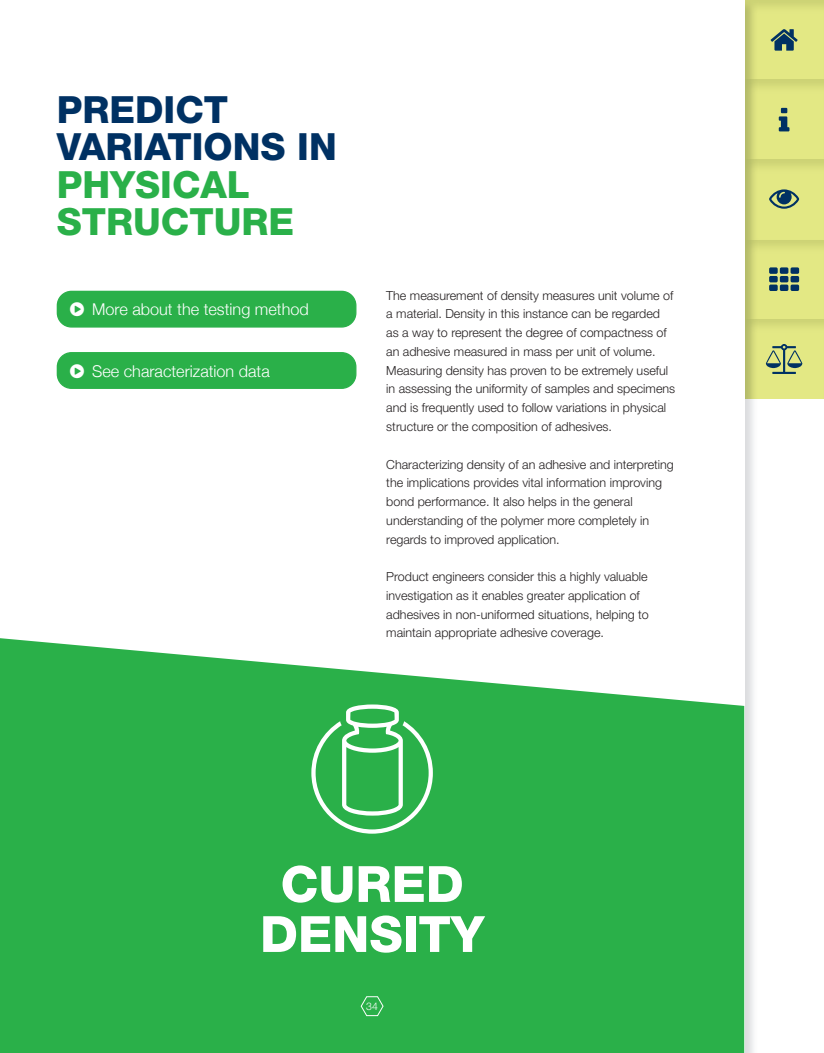
<style>
.page{position:relative;width:824px;height:1053px;background:#fff}
.page>*{position:absolute;margin:0;border:0;box-sizing:border-box;transform-origin:0 0}
.t1{font:800 50px/50px "Helvetica Neue LT Std";color:#fff;text-align:center}
.t2{font:800 37.5px/37.5px "Helvetica Neue LT Std";color:#003163}
.t3{font:800 37.5px/37.5px "Helvetica Neue LT Std";color:#2ab049}
.t4{font:300 16.25px "Helvetica Neue";color:#fff}
.t5{font:300 12.5px/18.8px "Helvetica Neue LT Std";color:#231f20}
.t6{font:300 10.5px "Helvetica Neue LT Std";color:#fff}
</style>
<div class="page">
<svg style="left:770px;top:29px;width:28px;height:22px"></svg>
<svg style="left:779px;top:108px;width:10px;height:23px"></svg>
<svg style="left:769px;top:267px;width:30px;height:24px"></svg>
<svg style="left:769px;top:189px;width:30px;height:20px"></svg>
<svg style="left:766px;top:344px;width:36px;height:30px"></svg>
<svg style="left:0;top:638px;width:744px;height:414px;background:#3bb658"></svg>
<svg style="left:311px;top:704px;width:122px;height:129px"></svg>
<div style="left:57px;top:352px;width:299px;height:36px;background:#2ab049;border-radius:14px"></div>
<div style="left:57px;top:352px;width:299px;height:37px;border:1px solid #2ab049;border-radius:14px"></div>
<div style="left:57px;top:291px;width:299px;height:36px;background:#2ab049;border-radius:14px"></div>
<div style="left:57px;top:291px;width:299px;height:36px;border:1px solid #2ab049;border-radius:14px"></div>
<svg style="left:360px;top:995px;width:24px;height:21px"></svg>
<h2 class="t2" style="left:57px;top:90px;width:282px">PREDICT<br>VARIATIONS IN</h2>
<h2 class="t3" style="left:57px;top:165px;width:239px">PHYSICAL<br>STRUCTURE</h2>
<h3 class="t4" style="left:92px;top:296px;width:218px">More about the testing method</h3>
<h3 class="t4" style="left:92px;top:357px;width:179px">See characterization data</h3>
<p class="t5" style="left:386px;top:285px;width:290px">The measurement of density measures unit volume of a material. Density in this instance can be regarded as a way to represent the degree of compactness of an adhesive measured in mass per unit of volume.<br>Measuring density has proven to be extremely useful in assessing the uniformity of samples and specimens and is frequently used to follow variations in physical structure or the composition of adhesives.</p>
<p class="t5" style="left:386px;top:454px;width:289px">Characterizing density of an adhesive and interpreting the implications provides vital information improving bond performance. It also helps in the general understanding of the polymer more completely in regards to improved application.</p>
<p class="t5" style="left:386px;top:567px;width:264px">Product engineers consider this a highly valuable investigation as it enables greater application of adhesives in non-uniformed situations, helping to maintain appropriate adhesive coverage.</p>
<h1 class="t1" style="left:260px;top:858px;width:226px">CURED<br>DENSITY</h1>
<p class="t6" style="left:366px;top:999px;width:13px">34</p>
</div>
